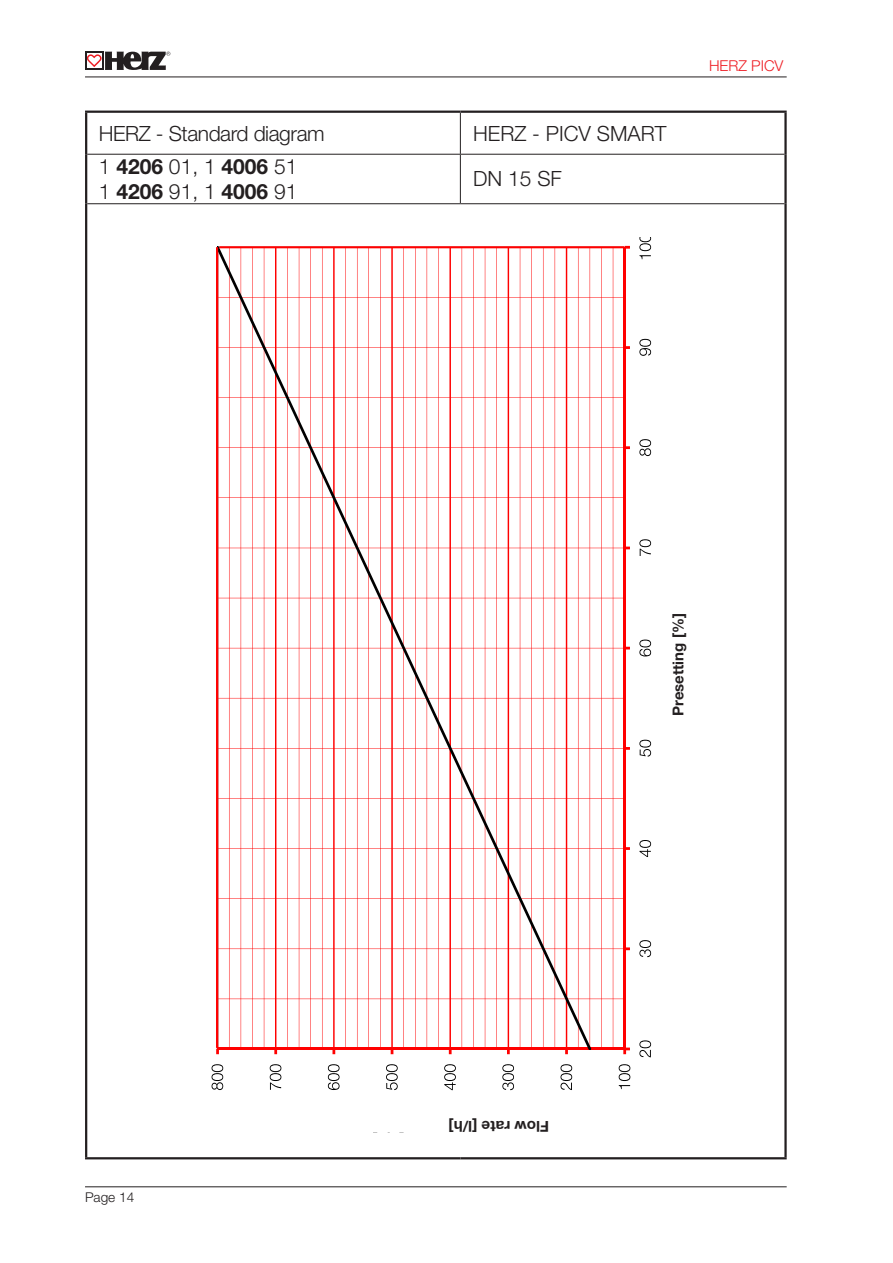
<style>
.page{position:relative;width:893px;height:1263px;background:#fff}
.page>*{position:absolute;margin:0;border:0;box-sizing:border-box;transform-origin:0 0}
.t1{font:700 21px "Helvetica Neue LT Std";color:#231f20}
.t2{font:300 21px "Helvetica Neue LT Std";letter-spacing:-.02em;color:#231f20}
.t3{font:300 21px "Helvetica Neue LT Std";color:#231f20}
.t4{font:700 15.15px "Helvetica Neue LT Std";color:#231f20}
.t5{font:700 15px "Helvetica Neue LT Std";color:#231f20}
.t6{font:300 15px "Helvetica Neue LT Std";color:#ee1d23}
.t7{font:300 13.5px "Helvetica Neue LT Std";color:#231f20}
.s1{font-weight:300}
</style>
<div class="page">
<svg style="left:85px;top:52px;width:85px;height:18px"></svg>
<hr style="left:85px;top:77px;width:702px;height:1px;background:#231f20">
<hr style="left:85px;top:1186px;width:702px;height:1px;background:#231f20">
<hr style="left:85px;top:111px;width:375px;height:2px;background:#231f20">
<hr style="left:85px;top:113px;width:2px;height:41px;background:#231f20">
<hr style="left:460px;top:111px;width:327px;height:2px;background:#231f20">
<hr style="left:784px;top:113px;width:3px;height:41px;background:#231f20">
<hr style="left:85px;top:154px;width:2px;height:50px;background:#231f20">
<hr style="left:784px;top:154px;width:3px;height:50px;background:#231f20">
<hr style="left:85px;top:204px;width:2px;height:953px;background:#231f20">
<hr style="left:784px;top:204px;width:3px;height:953px;background:#231f20">
<hr style="left:85px;top:1157px;width:375px;height:2px;background:#231f20">
<hr style="left:460px;top:1157px;width:327px;height:2px;background:#231f20">
<hr style="left:460px;top:113px;width:1px;height:41px;background:#231f20">
<hr style="left:87px;top:154px;width:373px;height:1px;background:#231f20">
<hr style="left:460px;top:154px;width:324px;height:1px;background:#231f20">
<hr style="left:460px;top:155px;width:1px;height:48px;background:#231f20">
<hr style="left:87px;top:203px;width:373px;height:1px;background:#231f20">
<hr style="left:460px;top:203px;width:324px;height:1px;background:#231f20">
<svg style="left:591px;top:248px;width:32px;height:799px"></svg>
<hr style="left:218px;top:1047px;width:407px;height:3px;background:#f00">
<svg style="left:565px;top:1050px;width:3px;height:4px"></svg>
<svg style="left:507px;top:1050px;width:3px;height:4px"></svg>
<svg style="left:449px;top:1050px;width:3px;height:4px"></svg>
<svg style="left:332px;top:1050px;width:3px;height:4px"></svg>
<svg style="left:274px;top:1050px;width:3px;height:4px"></svg>
<svg style="left:216px;top:1049px;width:3px;height:5px"></svg>
<hr style="left:623px;top:247px;width:3px;height:802px;background:#f00">
<svg style="left:623px;top:1047px;width:7px;height:7px"></svg>
<svg style="left:626px;top:947px;width:4px;height:3px"></svg>
<svg style="left:626px;top:847px;width:4px;height:3px"></svg>
<svg style="left:626px;top:747px;width:4px;height:3px"></svg>
<svg style="left:626px;top:446px;width:4px;height:3px"></svg>
<svg style="left:626px;top:346px;width:4px;height:3px"></svg>
<svg style="left:625px;top:246px;width:5px;height:3px"></svg>
<svg style="left:217px;top:246px;width:374px;height:803px"></svg>
<svg style="left:619px;top:1064px;width:11px;height:25px"></svg>
<svg style="left:560px;top:1064px;width:12px;height:26px"></svg>
<svg style="left:502px;top:1064px;width:12px;height:26px"></svg>
<svg style="left:444px;top:1064px;width:12px;height:26px"></svg>
<svg style="left:386px;top:1064px;width:12px;height:26px"></svg>
<svg style="left:328px;top:1064px;width:12px;height:26px"></svg>
<svg style="left:270px;top:1064px;width:11px;height:26px"></svg>
<svg style="left:212px;top:1064px;width:11px;height:26px"></svg>
<svg style="left:639px;top:238px;width:12px;height:819px"></svg>
<hr style="left:216px;top:247px;width:2px;height:801px;background:#f00">
<hr style="left:219px;top:246px;width:405px;height:2px;background:#f00">
<p class="t2" style="left:99px;top:121px;width:227px">HERZ - Standard diagram</p>
<p class="t3" style="left:473px;top:121px;width:195px">HERZ - PICV SMART</p>
<p class="t1" style="left:99px;top:153px;width:200px"><span class="s1">1</span> 4206 <span class="s1">01, 1</span> 4006 <span class="s1">51</span></p>
<p class="t1" style="left:99px;top:179px;width:200px"><span class="s1">1</span> 4206 <span class="s1">91, 1</span> 4006 <span class="s1">91</span></p>
<p class="t2" style="left:473px;top:166px;width:90px">DN 15 SF</p>
<p class="t6" style="left:709px;top:57px;width:76px">HERZ PICV</p>
<p class="t7" style="left:85px;top:1189px;width:51px">Page 14</p>
<p class="t5" style="left:669px;top:716px;width:104px;rotate:-90deg">Presetting [%]</p>
<p class="t4" style="left:549px;top:1136px;width:102px;rotate:-180deg">Flow rate [l/h]</p>
</div>
